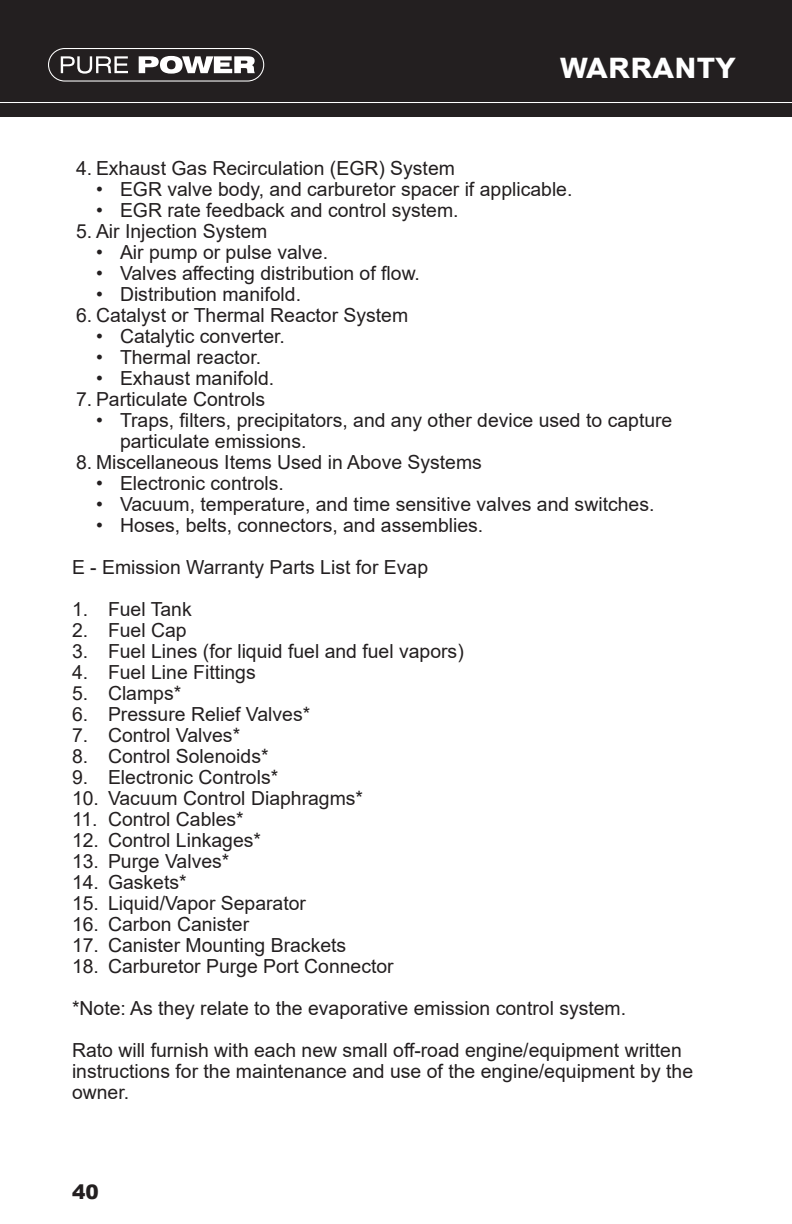
<style>
.page{position:relative;width:792px;height:1224px;background:#fff}
.page>*{position:absolute;margin:0;border:0;box-sizing:border-box;transform-origin:0 0}
.t1{font:700 36px "Arial";letter-spacing:.045em;color:#fff}
.t2{font:900 20px "Arial";color:#231f20}
.t3{font:19.4px/21px "Arial";color:#231f20}
</style>
<div class="page">
<div style="left:0;top:0;width:792px;height:116px;background:#231f20"></div>
<hr style="left:0;top:102px;width:792px;height:1px;background:#fff">
<svg style="left:139px;top:56px;width:116px;height:18px"></svg>
<svg style="left:61px;top:56px;width:67px;height:18px"></svg>
<div style="left:48px;top:48px;width:216px;height:34px;border:1px solid #fff;border-radius:16px"></div>
<p class="t1" style="left:560px;top:40px;width:178px">warranty</p>
<p class="t3" style="left:76px;top:157px;width:380px">4. Exhaust Gas Recirculation (EGR) System</p>
<p class="t3" style="left:96px;top:178px;width:478px">• EGR valve body, and carburetor spacer if applicable.</p>
<p class="t3" style="left:96px;top:199px;width:364px">• EGR rate feedback and control system.</p>
<p class="t3" style="left:76px;top:220px;width:193px">5. Air Injection System</p>
<p class="t3" style="left:96px;top:241px;width:234px">• Air pump or pulse valve.</p>
<p class="t3" style="left:96px;top:262px;width:326px">• Valves affecting distribution of flow.</p>
<p class="t3" style="left:96px;top:283px;width:207px">• Distribution manifold.</p>
<p class="t3" style="left:76px;top:304px;width:334px">6. Catalyst or Thermal Reactor System</p>
<p class="t3" style="left:96px;top:325px;width:190px">• Catalytic converter.</p>
<p class="t3" style="left:96px;top:346px;width:167px">• Thermal reactor.</p>
<p class="t3" style="left:96px;top:367px;width:180px">• Exhaust manifold.</p>
<p class="t3" style="left:76px;top:388px;width:191px">7. Particulate Controls</p>
<p class="t3" style="left:120px;top:409px;width:554px;text-indent:-24px">• Traps, filters, precipitators, and any other device used to capture particulate emissions.</p>
<p class="t3" style="left:76px;top:451px;width:407px">8. Miscellaneous Items Used in Above Systems</p>
<p class="t3" style="left:96px;top:472px;width:189px">• Electronic controls.</p>
<p class="t3" style="left:96px;top:493px;width:560px">• Vacuum, temperature, and time sensitive valves and switches.</p>
<p class="t3" style="left:96px;top:514px;width:389px">• Hoses, belts, connectors, and assemblies.</p>
<p class="t3" style="left:72px;top:556px;width:358px">E - Emission Warranty Parts List for Evap</p>
<p class="t3" style="left:72px;top:598px;width:121px">1. Fuel Tank</p>
<p class="t3" style="left:72px;top:619px;width:116px">2. Fuel Cap</p>
<p class="t3" style="left:72px;top:640px;width:393px">3. Fuel Lines (for liquid fuel and fuel vapors)</p>
<p class="t3" style="left:72px;top:661px;width:185px">4. Fuel Line Fittings</p>
<p class="t3" style="left:72px;top:682px;width:111px">5. Clamps*</p>
<p class="t3" style="left:72px;top:703px;width:240px">6. Pressure Relief Valves*</p>
<p class="t3" style="left:72px;top:724px;width:170px">7. Control Valves*</p>
<p class="t3" style="left:72px;top:745px;width:198px">8. Control Solenoids*</p>
<p class="t3" style="left:72px;top:766px;width:208px">9. Electronic Controls*</p>
<p class="t3" style="left:72px;top:787px;width:293px">10. Vacuum Control Diaphragms*</p>
<p class="t3" style="left:72px;top:808px;width:173px">11. Control Cables*</p>
<p class="t3" style="left:72px;top:829px;width:191px">12. Control Linkages*</p>
<p class="t3" style="left:72px;top:850px;width:159px">13. Purge Valves*</p>
<p class="t3" style="left:72px;top:871px;width:116px">14. Gaskets*</p>
<p class="t3" style="left:72px;top:892px;width:236px">15. Liquid/Vapor Separator</p>
<p class="t3" style="left:72px;top:913px;width:179px">16. Carbon Canister</p>
<p class="t3" style="left:72px;top:934px;width:276px">17. Canister Mounting Brackets</p>
<p class="t3" style="left:72px;top:955px;width:323px">18. Carburetor Purge Port Connector</p>
<p class="t3" style="left:72px;top:997px;width:556px">*Note: As they relate to the evaporative emission control system.</p>
<p class="t3" style="left:72px;top:1039px;width:623px">Rato will furnish with each new small off-road engine/equipment written instructions for the maintenance and use of the engine/equipment by the owner.</p>
<p class="t2" style="left:72px;top:1178px;width:28px">40</p>
</div>
